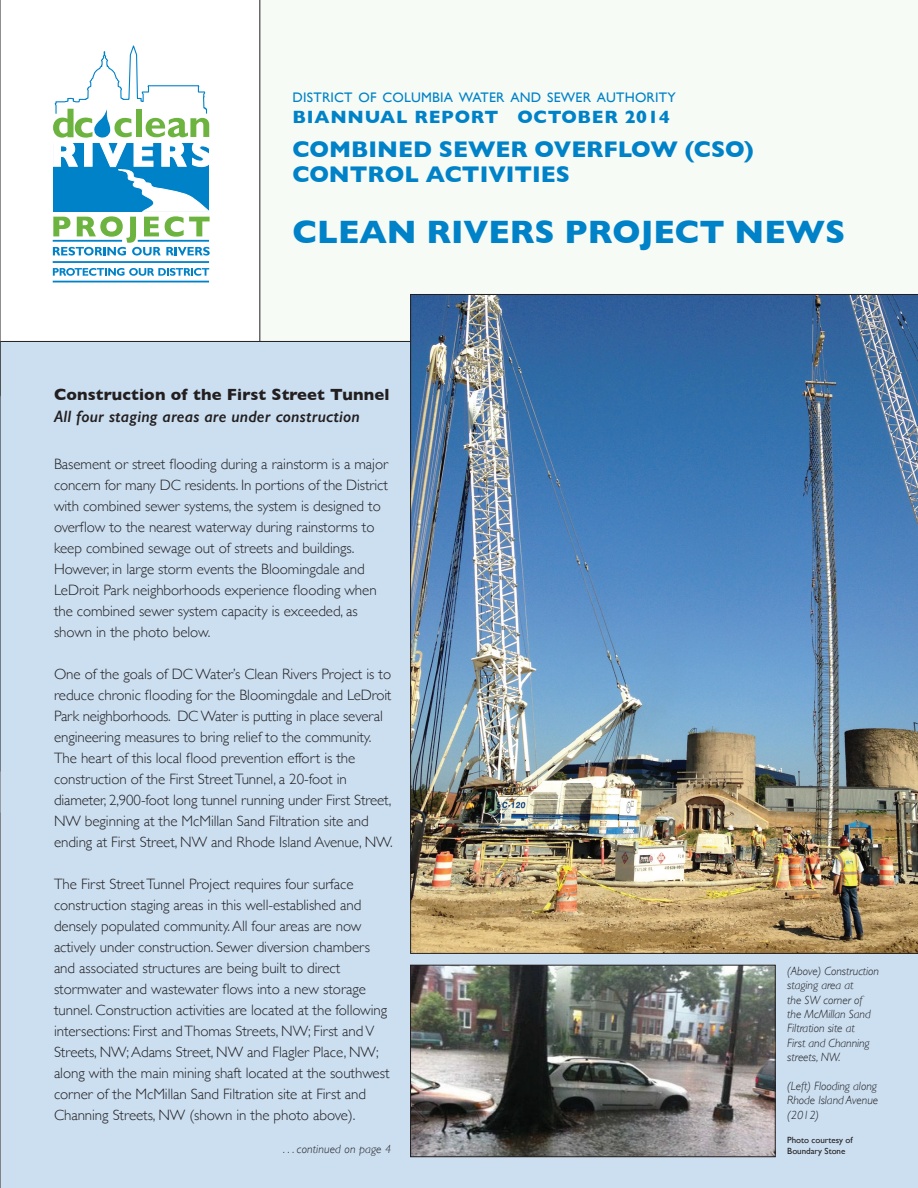
<style>
.page{position:relative;width:918px;height:1188px;background:#fff}
.page>*{position:absolute;margin:0;border:0;box-sizing:border-box;transform-origin:0 0}
.t1{font:700 33px "Gill Sans";color:#0082c8}
.t2{font:700 23.1px/24.8px "Gill Sans";color:#0082c8}
.t3{font:700 18.15px "Gill Sans";letter-spacing:.04em;color:#0082c8}
.t4{font:italic 600 16.5px "Gill Sans";letter-spacing:.01em;color:#231f20}
.t5{font:700 16.5px "Gill Sans";letter-spacing:.01em;color:#231f20}
.t6{font:300 15px/21px "Gill Sans";letter-spacing:-.005em;color:#231f20}
.t7{font:13.8px "Gill Sans";letter-spacing:.015em;color:#0082c8}
.t8{font:italic 300 12px/14.4px "Gill Sans";letter-spacing:-.005em;color:#231f20}
.t9{font:9px "Gill Sans";letter-spacing:-.005em;color:#231f20}
</style>
<div class="page">
<hr style="left:53px;top:261px;width:156px;height:2px;background:#0082c8">
<hr style="left:53px;top:281px;width:156px;height:1px;background:#0082c8">
<svg style="left:53px;top:268px;width:156px;height:8px"></svg>
<svg style="left:53px;top:45px;width:157px;height:211px"></svg>
<div style="left:0;top:341px;width:918px;height:847px;background:#cbdff1"></div>
<svg style="left:0;top:0;width:1px;height:396px"></svg>
<img style="left:410px;top:294px;width:508px;height:660px">
<img style="left:412px;top:967px;width:361px;height:188px">
<div style="left:410px;top:965px;width:365px;height:192px;border:1px solid #231f20"></div>
<p class="t7" style="left:293px;top:89px;width:385px">DISTRICT OF COLUMBIA WATER AND SEWER AUTHORITY</p>
<p class="t3" style="left:293px;top:103px;width:379px">BIANNUAL REPORT OCTOBER 2014</p>
<p class="t2" style="left:293px;top:137px;width:463px">COMBINED SEWER OVERFLOW (CSO)<br>CONTROL ACTIVITIES</p>
<p class="t1" style="left:293px;top:205px;width:554px">CLEAN RIVERS PROJECT NEWS</p>
<p class="t5" style="left:54px;top:382px;width:337px">Construction of the First Street Tunnel</p>
<p class="t4" style="left:54px;top:406px;width:307px">All four staging areas are under construction</p>
<p class="t6" style="left:54px;top:453px;width:336px">Basement or street flooding during a rainstorm is a major concern for many DC residents. In portions of the District with combined sewer systems, the system is designed to overflow to the nearest waterway during rainstorms to keep combined sewage out of streets and buildings.</p>
<p class="t6" style="left:54px;top:558px;width:324px">However, in large storm events the Bloomingdale and LeDroit Park neighborhoods experience flooding when the combined sewer system capacity is exceeded, as shown in the photo below.</p>
<p class="t6" style="left:54px;top:663px;width:340px">One of the goals of DC Water’s Clean Rivers Project is to reduce chronic flooding for the Bloomingdale and LeDroit Park neighborhoods. DC Water is putting in place several engineering measures to bring relief to the community.<br>The heart of this local flood prevention effort is the construction of the First Street Tunnel, a 20-foot in diameter, 2,900-foot long tunnel running under First Street, NW beginning at the McMillan Sand Filtration site and ending at First Street, NW and Rhode Island Avenue, NW.</p>
<p class="t6" style="left:54px;top:873px;width:337px">The First Street Tunnel Project requires four surface construction staging areas in this well-established and densely populated community. All four areas are now actively under construction. Sewer diversion chambers and associated structures are being built to direct stormwater and wastewater flows into a new storage tunnel. Construction activities are located at the following intersections: First and Thomas Streets, NW; First and V Streets, NW; Adams Street, NW and Flagler Place, NW; along with the main mining shaft located at the southwest corner of the McMillan Sand Filtration site at First and Channing Streets, NW (shown in the photo above).</p>
<p class="t8" style="left:787px;top:964px;width:93px">(Above) Construction staging area at<br>the SW corner of the McMillan Sand<br>Filtration site at<br>First and Channing streets, NW.</p>
<p class="t8" style="left:787px;top:1079px;width:92px;text-align:justify">(Left) Flooding along Rhode Island Avenue (2012)</p>
<p class="t9" style="left:787px;top:1135px;width:67px">Photo courtesy of</p>
<p class="t8" style="left:283px;top:1142px;width:110px">. . . continued on page 4</p>
<p class="t9" style="left:787px;top:1146px;width:60px">Boundary Stone</p>
</div>
